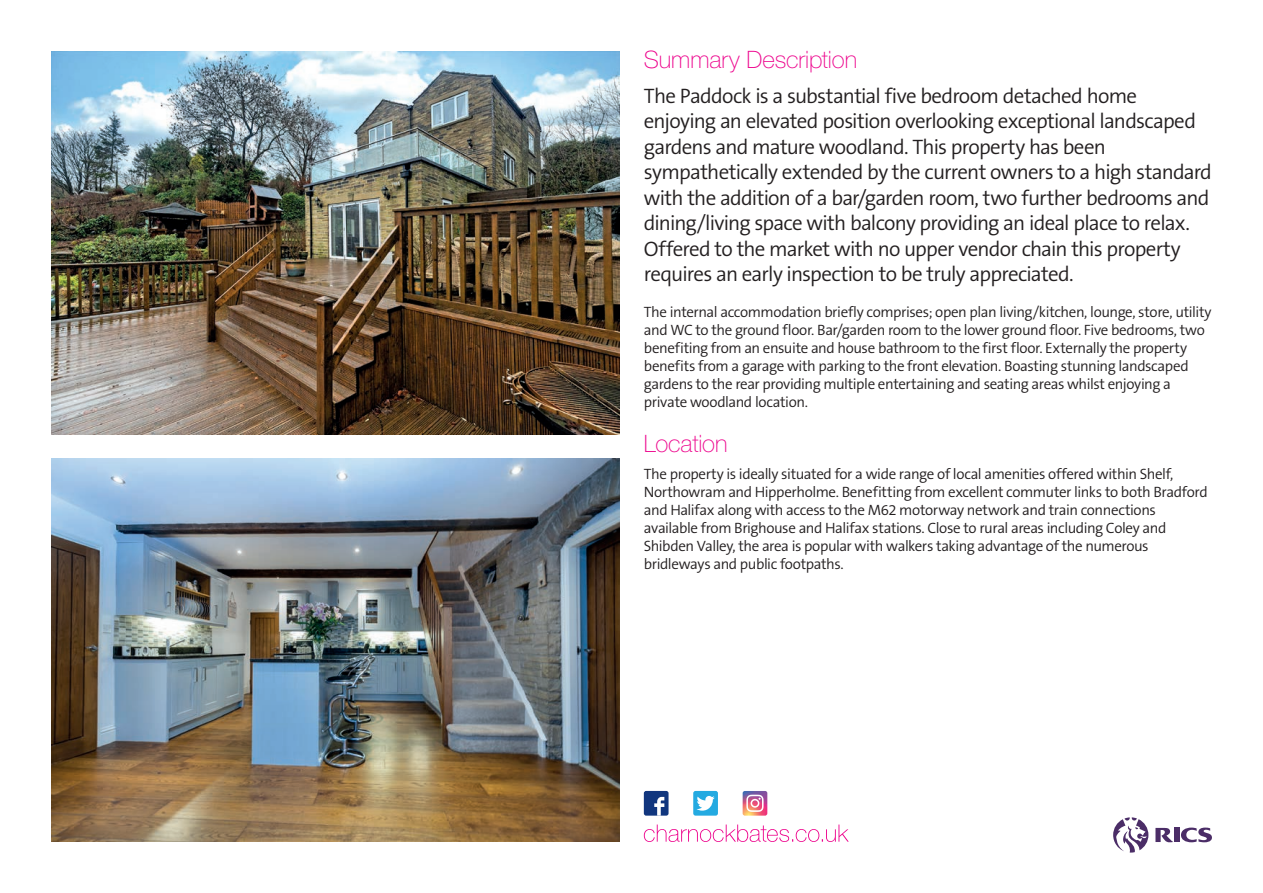
<style>
.page{position:relative;width:1263px;height:893px;background:#fff}
.page>*{position:absolute;margin:0;border:0;box-sizing:border-box;transform-origin:0 0}
.t1{font:100 24px "Helvetica Neue LT Std";letter-spacing:-.005em;color:#ed028c}
.t2{font:300 21px/25.5px "The Sans B4";letter-spacing:-.035em;color:#231f20}
.t3{font:300 15px/18px "The Sans B4";letter-spacing:-.025em;color:#231f20}
</style>
<div class="page">
<svg style="left:1181px;top:828px;width:31px;height:14px"></svg>
<div style="left:1174px;top:828px;width:5px;height:14px;background:#4b2d67"></div>
<svg style="left:1155px;top:828px;width:18px;height:14px"></svg>
<svg style="left:1113px;top:817px;width:35px;height:36px"></svg>
<svg style="left:644px;top:824px;width:205px;height:18px"></svg>
<div style="left:693px;top:791px;width:25px;height:25px;background:#24aae1;border-radius:2px"></div>
<svg style="left:696px;top:796px;width:19px;height:15px"></svg>
<div style="left:644px;top:791px;width:24px;height:25px;background:#11367e;border-radius:2px"></div>
<svg style="left:654px;top:797px;width:10px;height:19px"></svg>
<img style="left:743px;top:791px;width:24px;height:25px">
<svg style="left:746px;top:795px;width:17px;height:17px"></svg>
<img style="left:51px;top:51px;width:568px;height:383px">
<img style="left:51px;top:459px;width:568px;height:383px">
<h1 class="t1" style="left:644px;top:46px;width:215px">Summary Description</h1>
<p class="t2" style="left:644px;top:84px;width:570px">The Paddock is a substantial five bedroom detached home enjoying an elevated position overlooking exceptional landscaped gardens and mature woodland. This property has been sympathetically extended by the current owners to a high standard with the addition of a bar/garden room, two further bedrooms and dining/living space with balcony providing an ideal place to relax.<br>Offered to the market with no upper vendor chain this property requires an early inspection to be truly appreciated.</p>
<p class="t3" style="left:644px;top:304px;width:569px">The internal accommodation briefly comprises; open plan living/kitchen, lounge, store, utility and WC to the ground floor. Bar/garden room to the lower ground floor. Five bedrooms, two benefiting from an ensuite and house bathroom to the first floor. Externally the property benefits from a garage with parking to the front elevation. Boasting stunning landscaped gardens to the rear providing multiple entertaining and seating areas whilst enjoying a private woodland location.</p>
<h1 class="t1" style="left:644px;top:430px;width:85px">Location</h1>
<p class="t3" style="left:644px;top:466px;width:565px">The property is ideally situated for a wide range of local amenities offered within Shelf, Northowram and Hipperholme. Benefitting from excellent commuter links to both Bradford and Halifax along with access to the M62 motorway network and train connections available from Brighouse and Halifax stations. Close to rural areas including Coley and Shibden Valley, the area is popular with walkers taking advantage of the numerous bridleways and public footpaths.</p>
</div>
